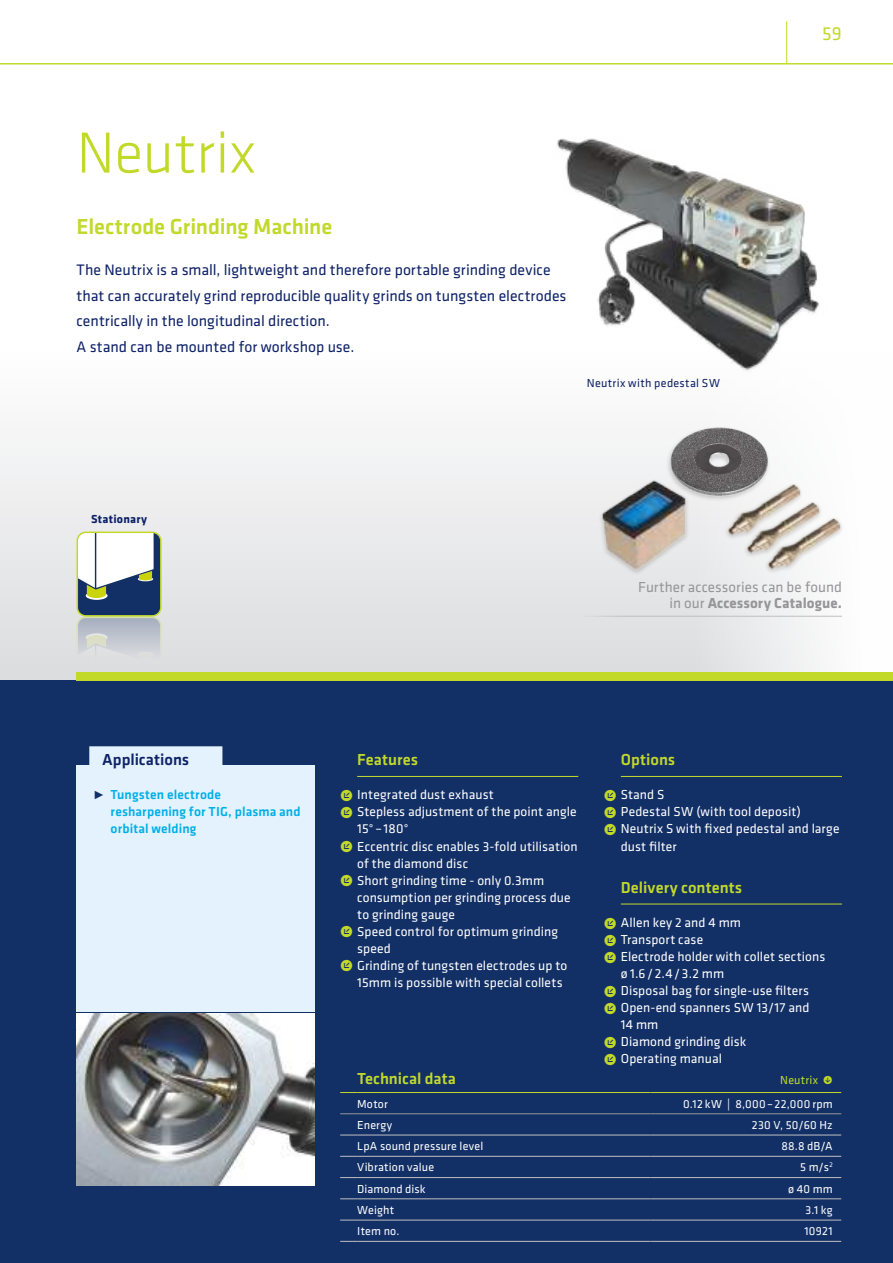
<style>
.page{position:relative;width:893px;height:1263px;background:#fff}
.page>*{position:absolute;margin:0;border:0;box-sizing:border-box;transform-origin:0 0}
.t1{font:300 60px "Klavika";color:#c2d92a}
.t2{font:500 22.5px "Klavika";letter-spacing:-.005em;color:#c2d92a}
.t3{font:19.5px "Klavika";color:#c2d92a}
.t4{font:500 16.5px "Klavika";color:#c2d92a}
.t5{font:500 16.5px "Klavika";color:#0d2167}
.t6{font:15.75px/25.5px "Klavika";color:#0d2167}
.t7{font:15px/15.8px "Klavika";letter-spacing:.005em;color:#969698;text-align:right}
.t8{font:13.5px "Klavika";letter-spacing:.005em;color:#fff}
.t9{font:500 13.5px/17px "Klavika";letter-spacing:.01em;color:#00afe8}
.t10{font:12px "Klavika";letter-spacing:.015em;color:#fff}
.t11{font:12px "Klavika";letter-spacing:.025em;color:#0d2167}
.t12{font:700 12px "Klavika";letter-spacing:.02em;color:#0d2167}
.t13{font:12px "Klavika";letter-spacing:.02em;color:#c2d92a}
.s1{font-weight:700}
.s2{font-size:16.5px;color:#133066}
.s3{font-size:16.5px;color:#c2d92a}
</style>
<div class="page">
<svg style="left:0;top:439px;width:842px;height:241px"></svg>
<div style="left:0;top:680px;width:893px;height:583px;background:#133066"></div>
<hr style="left:0;top:63px;width:893px;height:2px;background:#c2d92a">
<hr style="left:786px;top:21px;width:1px;height:43px;background:#c2d92a">
<div style="left:77px;top:765px;width:238px;height:247px;background:#e3f2fc"></div>
<img style="left:77px;top:1014px;width:238px;height:171px">
<hr style="left:559px;top:616px;width:283px;height:1px;background:#c0bfc1">
<div style="left:660px;top:420px;width:119px;height:84px;background:#f7f7f8"></div>
<img style="left:667px;top:427px;width:102px;height:73px">
<div style="left:743px;top:500px;width:80px;height:59px;background:#241f1f;opacity:.25"></div>
<img style="left:747px;top:501px;width:74px;height:52px">
<div style="left:764px;top:517px;width:80px;height:58px;background:#241f1f;opacity:.25"></div>
<img style="left:768px;top:518px;width:74px;height:51px">
<div style="left:596px;top:478px;width:93px;height:98px;background:#241f1f;opacity:.25"></div>
<img style="left:598px;top:474px;width:87px;height:100px">
<div style="left:723px;top:483px;width:80px;height:58px;background:#241f1f;opacity:.25"></div>
<img style="left:727px;top:484px;width:74px;height:51px">
<img style="left:556px;top:138px;width:263px;height:234px">
<div style="left:77px;top:672px;width:816px;height:8px;background:#c2d92a"></div>
<div style="left:77px;top:532px;width:84px;height:84px;background:#133066;border-radius:9px"></div>
<svg style="left:86px;top:592px;width:22px;height:8px"></svg>
<svg style="left:77px;top:532px;width:77px;height:66px"></svg>
<div style="left:77px;top:531px;width:85px;height:86px;border:2px solid #c2d92a;border-radius:9px"></div>
<svg style="left:77px;top:617px;width:84px;height:84px"></svg>
<svg style="left:86px;top:633px;width:22px;height:8px"></svg>
<svg style="left:80px;top:635px;width:74px;height:64px"></svg>
<div style="left:77px;top:617px;width:85px;height:85px;border:2px solid #c2d92a;border-radius:9px"></div>
<div style="left:89px;top:746px;width:133px;height:24px;background:#e3f2fc"></div>
<hr style="left:357px;top:776px;width:221px;height:1px;background:#c2d92a">
<hr style="left:621px;top:776px;width:221px;height:1px;background:#c2d92a">
<hr style="left:621px;top:904px;width:221px;height:1px;background:#c2d92a">
<svg style="left:340px;top:1113px;width:17px;height:1px"></svg>
<hr style="left:357px;top:1113px;width:294px;height:1px;background:#969698">
<hr style="left:651px;top:1113px;width:190px;height:1px;background:#969698">
<svg style="left:340px;top:1135px;width:17px;height:1px"></svg>
<svg style="left:340px;top:1156px;width:17px;height:1px"></svg>
<svg style="left:340px;top:1177px;width:17px;height:1px"></svg>
<svg style="left:340px;top:1198px;width:17px;height:1px"></svg>
<svg style="left:340px;top:1220px;width:17px;height:1px"></svg>
<svg style="left:340px;top:1241px;width:17px;height:1px"></svg>
<hr style="left:357px;top:1135px;width:294px;height:1px;background:#c0bfc1">
<hr style="left:357px;top:1156px;width:294px;height:1px;background:#c0bfc1">
<hr style="left:357px;top:1177px;width:294px;height:1px;background:#c0bfc1">
<hr style="left:357px;top:1198px;width:294px;height:1px;background:#c0bfc1">
<hr style="left:357px;top:1220px;width:294px;height:1px;background:#c0bfc1">
<hr style="left:357px;top:1241px;width:294px;height:1px;background:#c0bfc1">
<hr style="left:651px;top:1135px;width:190px;height:1px;background:#c0bfc1">
<hr style="left:651px;top:1156px;width:190px;height:1px;background:#c0bfc1">
<hr style="left:651px;top:1177px;width:190px;height:1px;background:#c0bfc1">
<hr style="left:651px;top:1198px;width:190px;height:1px;background:#c0bfc1">
<hr style="left:651px;top:1220px;width:190px;height:1px;background:#c0bfc1">
<hr style="left:651px;top:1241px;width:190px;height:1px;background:#c0bfc1">
<svg style="left:340px;top:1092px;width:17px;height:1px"></svg>
<hr style="left:357px;top:1092px;width:294px;height:1px;background:#c2d92a">
<hr style="left:651px;top:1092px;width:190px;height:1px;background:#c2d92a">
<h1 class="t1" style="left:77px;top:120px;width:181px">Neutrix</h1>
<h2 class="t2" style="left:77px;top:214px;width:257px">Electrode Grinding Machine</h2>
<p class="t6" style="left:77px;top:258px;width:491px">The Neutrix is a small, lightweight and therefore portable grinding device that can accurately grind reproducible quality grinds on tungsten electrodes centrically in the longitudinal direction.<br>A stand can be mounted for workshop use.</p>
<p class="t11" style="left:587px;top:376px;width:135px">Neutrix with pedestal SW</p>
<h3 class="t3" style="left:822px;top:23px;width:21px">59</h3>
<p class="t12" style="left:91px;top:512px;width:57px">Stationary</p>
<p class="t7" style="left:638px;top:580px;width:205px">Further accessories can be found in our <span class="s1">Accessory Catalogue.</span></p>
<p class="t5" style="left:102px;top:751px;width:89px">Applications</p>
<p class="t9" style="left:111px;top:787px;width:192px;text-indent:-17px"><span class="s2">˭</span> Tungsten electrode<br>resharpening for TIG, plasma and orbital welding</p>
<p class="t4" style="left:357px;top:751px;width:63px">Features</p>
<p class="t8" style="left:340px;top:788px;width:155px"><span class="s3">ˠ</span> Integrated dust exhaust</p>
<p class="t8" style="left:340px;top:805px;width:238px"><span class="s3">ˠ</span> Stepless adjustment of the point angle</p>
<p class="t8" style="left:357px;top:822px;width:53px">15°–180°</p>
<p class="t8" style="left:340px;top:839px;width:239px"><span class="s3">ˠ</span> Eccentric disc enables 3-fold utilisation</p>
<p class="t8" style="left:357px;top:856px;width:112px">of the diamond disc</p>
<p class="t8" style="left:340px;top:873px;width:206px"><span class="s3">ˠ</span> Short grinding time - only 0.3mm</p>
<p class="t8" style="left:357px;top:890px;width:215px">consumption per grinding process due</p>
<p class="t8" style="left:357px;top:907px;width:99px">to grinding gauge</p>
<p class="t8" style="left:340px;top:924px;width:219px"><span class="s3">ˠ</span> Speed control for optimum grinding</p>
<p class="t8" style="left:357px;top:941px;width:35px">speed</p>
<p class="t8" style="left:340px;top:958px;width:229px"><span class="s3">ˠ</span> Grinding of tungsten electrodes up to</p>
<p class="t8" style="left:357px;top:975px;width:207px">15mm is possible with special collets</p>
<p class="t4" style="left:621px;top:751px;width:56px">Options</p>
<p class="t8" style="left:604px;top:788px;width:62px"><span class="s3">ˠ</span> Stand S</p>
<p class="t8" style="left:604px;top:805px;width:199px"><span class="s3">ˠ</span> Pedestal SW (with tool deposit)</p>
<p class="t8" style="left:604px;top:822px;width:237px"><span class="s3">ˠ</span> Neutrix S with fixed pedestal and large</p>
<p class="t8" style="left:621px;top:839px;width:57px">dust filter</p>
<p class="t4" style="left:621px;top:878px;width:123px">Delivery contents</p>
<p class="t8" style="left:604px;top:915px;width:139px"><span class="s3">ˠ</span> Allen key 2 and 4 mm</p>
<p class="t8" style="left:604px;top:932px;width:101px"><span class="s3">ˠ</span> Transport case</p>
<p class="t8" style="left:604px;top:949px;width:223px"><span class="s3">ˠ</span> Electrode holder with collet sections</p>
<p class="t8" style="left:621px;top:966px;width:105px">ø 1.6/2.4/3.2 mm</p>
<p class="t8" style="left:604px;top:983px;width:207px"><span class="s3">ˠ</span> Disposal bag for single-use filters</p>
<p class="t8" style="left:604px;top:1000px;width:207px"><span class="s3">ˠ</span> Open-end spanners SW 13/17 and</p>
<p class="t8" style="left:621px;top:1017px;width:39px">14 mm</p>
<p class="t8" style="left:604px;top:1034px;width:144px"><span class="s3">ˠ</span> Diamond grinding disk</p>
<p class="t8" style="left:604px;top:1051px;width:120px"><span class="s3">ˠ</span> Operating manual</p>
<p class="t4" style="left:357px;top:1069px;width:100px">Technical data</p>
<p class="t13" style="left:780px;top:1073px;width:54px">Neutrix •</p>
<p class="t10" style="left:357px;top:1097px;width:32px">Motor</p>
<p class="t10" style="left:683px;top:1097px;width:151px">0.12 kW | 8,000–22,000 rpm</p>
<p class="t10" style="left:357px;top:1118px;width:37px">Energy</p>
<p class="t10" style="left:752px;top:1118px;width:82px">230 V, 50/60 Hz</p>
<p class="t10" style="left:357px;top:1140px;width:128px">LpA sound pressure level</p>
<p class="t10" style="left:781px;top:1140px;width:53px">88.8 dB/A</p>
<p class="t10" style="left:357px;top:1161px;width:78px">Vibration value</p>
<p class="t10" style="left:800px;top:1161px;width:34px">5 m/s<sup>2</sup></p>
<p class="t10" style="left:357px;top:1182px;width:70px">Diamond disk</p>
<p class="t10" style="left:788px;top:1182px;width:46px">ø 40 mm</p>
<p class="t10" style="left:357px;top:1203px;width:39px">Weight</p>
<p class="t10" style="left:805px;top:1203px;width:29px">3.1 kg</p>
<p class="t10" style="left:357px;top:1225px;width:44px">Item no.</p>
<p class="t10" style="left:804px;top:1225px;width:30px">10921</p>
</div>
